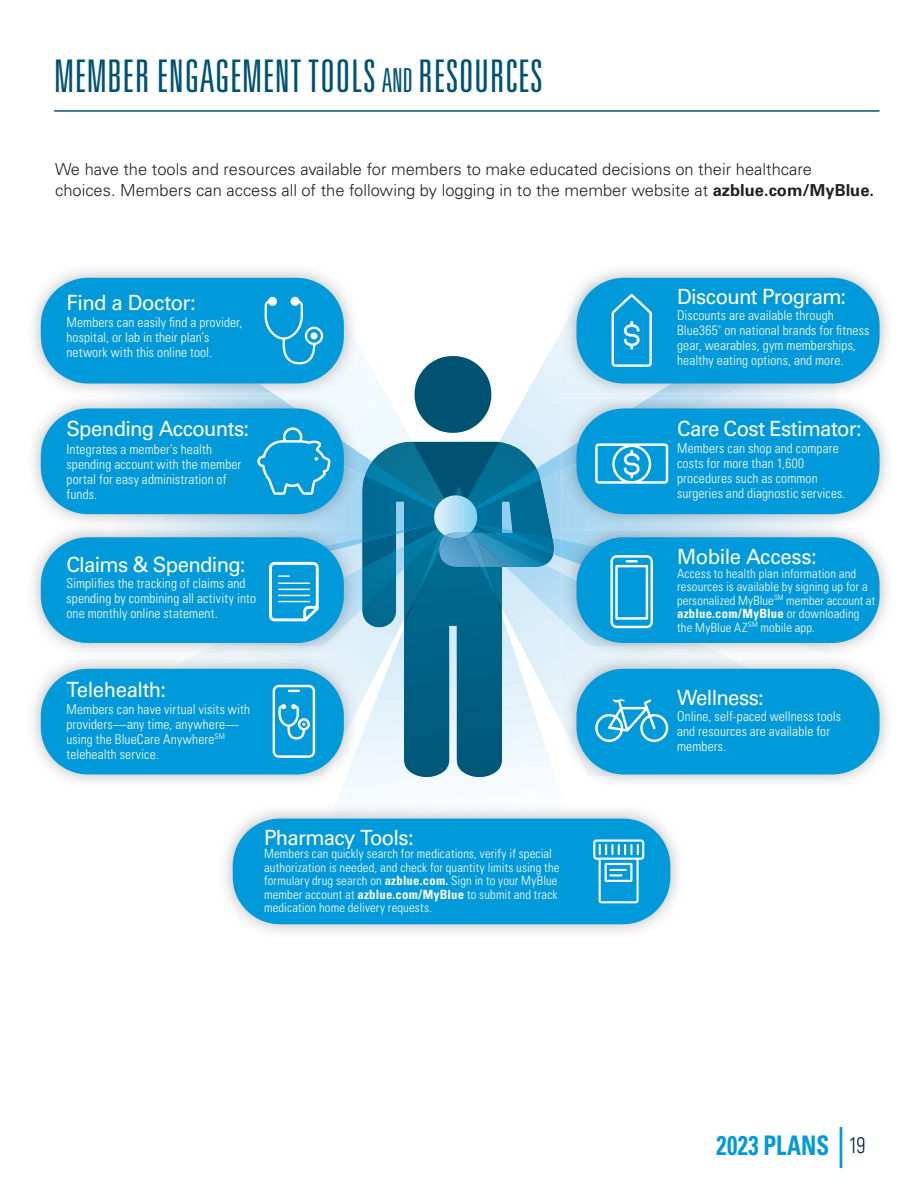
<style>
.page{position:relative;width:918px;height:1188px;background:#fff}
.page>*{position:absolute;margin:0;border:0;box-sizing:border-box;transform-origin:0 0}
.t1{font:45px "Univers LT Pro Light Ult Cond";letter-spacing:.01em;color:#005273}
.t2{font:700 condensed 27px "Univers LT Pro";letter-spacing:.015em;color:#009ada;scale:.85 1}
.t3{font:21px "Univers LT Pro 55 Roman";letter-spacing:-.03em;color:#fff}
.t4{font:300 16.5px/21px "Univers LT Pro 45";color:#231f20}
.t5{font:300 condensed 13.5px/15px "Univers LT Pro";letter-spacing:.01em;color:#fff}
.t6{font:300 condensed 12.75px/13.5px "Univers LT Pro";letter-spacing:.01em;color:#fff}
.s1{font-size:33px}
.s2{font-family:"Univers LT Pro 65";font-weight:700}
.s3{font-weight:700}
.s4{font-weight:300;font-size:22.5px;color:#002e54}
</style>
<div class="page">
<hr style="left:54px;top:110px;width:826px;height:2px;background:#005273">
<img style="left:33px;top:270px;width:298px;height:104px">
<img style="left:49px;top:282px;width:295px;height:110px">
<img style="left:108px;top:384px;width:149px;height:9px">
<div style="left:41px;top:278px;width:303px;height:106px;background:#009ada;border-radius:47px"></div>
<img style="left:589px;top:270px;width:299px;height:104px">
<img style="left:564px;top:282px;width:308px;height:111px">
<img style="left:656px;top:384px;width:183px;height:9px">
<div style="left:576px;top:278px;width:304px;height:106px;background:#009ada;border-radius:47px"></div>
<img style="left:33px;top:400px;width:76px;height:122px">
<img style="left:200px;top:399px;width:57px;height:9px">
<div style="left:41px;top:408px;width:303px;height:106px;background:#009ada;border-radius:47px"></div>
<img style="left:837px;top:400px;width:51px;height:122px">
<img style="left:564px;top:399px;width:273px;height:123px">
<img style="left:564px;top:399px;width:153px;height:72px">
<img style="left:648px;top:393px;width:81px;height:6px">
<div style="left:576px;top:408px;width:304px;height:106px;background:#009ada;border-radius:47px"></div>
<img style="left:33px;top:529px;width:178px;height:123px">
<img style="left:197px;top:646px;width:60px;height:7px">
<img style="left:49px;top:544px;width:162px;height:102px">
<div style="left:41px;top:537px;width:303px;height:106px;background:#009ada;border-radius:47px"></div>
<img style="left:564px;top:540px;width:269px;height:106px">
<div style="left:576px;top:537px;width:304px;height:106px;background:#009ada;border-radius:47px"></div>
<img style="left:33px;top:677px;width:224px;height:106px">
<img style="left:49px;top:658px;width:208px;height:118px">
<div style="left:41px;top:669px;width:303px;height:105px;background:#009ada;border-radius:47px"></div>
<img style="left:225px;top:810px;width:454px;height:123px">
<img style="left:293px;top:806px;width:283px;height:13px">
<div style="left:233px;top:819px;width:437px;height:105px;background:#009ada;border-radius:47px"></div>
<img style="left:564px;top:658px;width:308px;height:118px">
<div style="left:576px;top:669px;width:304px;height:105px;background:#009ada;border-radius:47px"></div>
<svg style="left:593px;top:839px;width:51px;height:64px"></svg>
<svg style="left:610px;top:555px;width:43px;height:73px"></svg>
<svg style="left:595px;top:443px;width:73px;height:41px"></svg>
<svg style="left:612px;top:294px;width:40px;height:73px"></svg>
<svg style="left:595px;top:699px;width:73px;height:43px"></svg>
<svg style="left:257px;top:297px;width:307px;height:500px"></svg>
<hr style="left:840px;top:1127px;width:2px;height:41px;background:#009ada">
<h1 class="t1" style="left:54px;top:49px;width:490px">MEMBER ENGAGEMENT TOOLS <span class="s1">AND</span>RESOURCES</h1>
<p class="t4" style="left:55px;top:158px;width:821px">We have the tools and resources available for members to make educated decisions on their healthcare choices. Members can access all of the following by logging in to the member website at <span class="s2">azblue.com/MyBlue.</span></p>
<h3 class="t3" style="left:66px;top:288px;width:131px">Find a Doctor:</h3>
<p class="t5" style="left:66px;top:314px;width:178px">Members can easily find a provider, hospital, or lab in their plan’s network with this online tool .</p>
<h3 class="t3" style="left:66px;top:414px;width:184px">Spending Accounts:</h3>
<p class="t5" style="left:66px;top:441px;width:176px">Integrates a member’s health spending account with the member portal for easy administration of funds .</p>
<h3 class="t3" style="left:66px;top:550px;width:181px">Claims &amp; Spending:</h3>
<p class="t5" style="left:66px;top:575px;width:191px">Simplifies the tracking of claims and spending by combining all activity into one monthly online statement .</p>
<h3 class="t3" style="left:66px;top:675px;width:101px">Telehealth:</h3>
<p class="t5" style="left:66px;top:701px;width:185px">Members can have virtual visits with providers—any time, anywhere— using the BlueCare Anywhere<sup>SM </sup>telehealth service .</p>
<h3 class="t3" style="left:264px;top:823px;width:151px">Pharmacy Tools:</h3>
<p class="t6" style="left:264px;top:846px;width:297px">Members can quickly search for medications, verify if special authorization is needed, and check for quantity limits using the formulary drug search on <span class="s3">azblue.com.</span> Sign in to your MyBlue member account at <span class="s3">azblue.com/MyBlue</span> to submit and track medication home delivery requests .</p>
<h3 class="t3" style="left:677px;top:282px;width:171px">Discount Program:</h3>
<p class="t5" style="left:677px;top:307px;width:194px">Discounts are available through Blue365<sup>®</sup> on national brands for fitness gear, wearables, gym memberships, healthy eating options, and more .</p>
<h3 class="t3" style="left:677px;top:414px;width:186px">Care Cost Estimator:</h3>
<p class="t5" style="left:677px;top:440px;width:170px">Members can shop and compare costs for more than 1,600 procedures such as common surgeries and diagnostic services .</p>
<h3 class="t3" style="left:677px;top:542px;width:141px">Mobile Access:</h3>
<p class="t6" style="left:677px;top:566px;width:200px">Access to health plan information and resources is available by signing up for a personalized MyBlue<sup>SM</sup> member account at <span class="s3">azblue.com/MyBlue</span> or downloading the MyBlue AZ<sup>SM</sup> mobile app .</p>
<h3 class="t3" style="left:677px;top:683px;width:88px">Wellness:</h3>
<p class="t5" style="left:677px;top:708px;width:165px">Online, self-paced wellness tools and resources are available for members .</p>
<h2 class="t2" style="left:716px;top:1129px;width:177px">2023 PLANS <span class="s4">19</span></h2>
</div>
